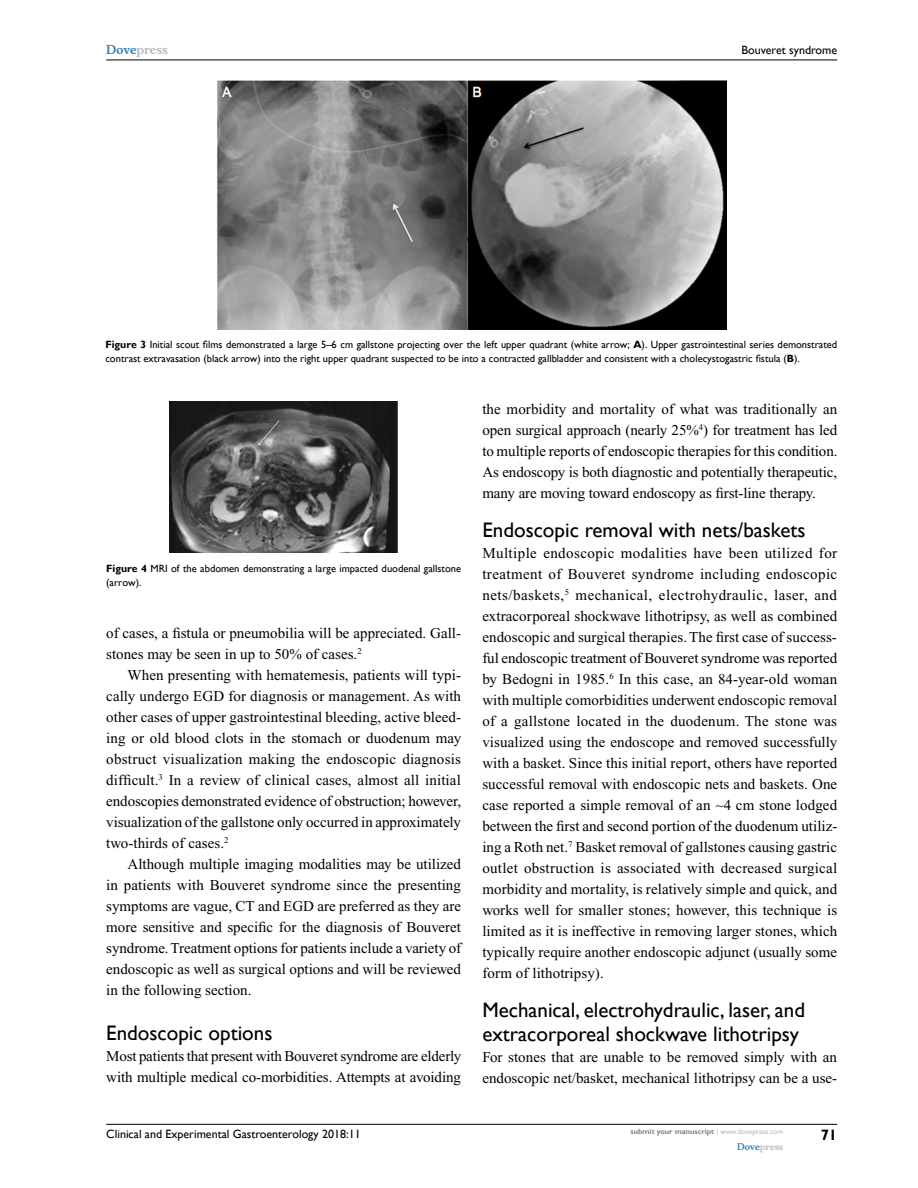
<style>
.page{position:relative;width:918px;height:1188px;background:#fff}
.page>*{position:absolute;margin:0;border:0;box-sizing:border-box;transform-origin:0 0}
.t1{font:21px/24px "Gill Sans";color:#000}
.t2{font:15px/21px "Times New Roman";color:#000;text-align:justify}
.t3{font:700 15px "Gill Sans";color:#000}
.t4{font:12px "Gill Sans";color:#000}
.t5{font:700 12px "Musee";color:#b8babc}
.t6{font:10.5px/13.5px "Gill Sans";color:#000}
.t7{font:700 9px "Musee";color:#b8babc}
.t8{font:700 7.5px "Gill Sans";color:#808285}
.s1{color:#3785ad}
.s2{font-weight:700}
.s3{font-weight:400;color:#b8babc}
</style>
<div class="page">
<hr style="left:106px;top:1124px;width:731px;height:1px;background:#000">
<hr style="left:106px;top:60px;width:731px;height:1px;background:#000">
<img style="left:217px;top:81px;width:509px;height:248px">
<img style="left:170px;top:402px;width:227px;height:151px">
<p class="t5" style="left:106px;top:43px;width:63px"><span class="s1">Dove</span>press</p>
<p class="t4" style="left:741px;top:43px;width:97px">Bouveret syndrome</p>
<p class="t6" style="left:105px;top:338px;width:733px"><span class="s2">Figure 3</span> Initial scout films demonstrated a large 5–6 cm gallstone projecting over the left upper quadrant (white arrow; <span class="s2">A</span>). Upper gastrointestinal series demonstrated contrast extravasation (black arrow) into the right upper quadrant suspected to be into a contracted gallbladder and consistent with a cholecystogastric fistula (<span class="s2">B</span>).</p>
<p class="t6" style="left:106px;top:562px;width:356px"><span class="s2">Figure 4</span> MRI of the abdomen demonstrating a large impacted duodenal gallstone (arrow).</p>
<p class="t2" style="left:106px;top:623px;width:356px">of cases, a fistula or pneumobilia will be appreciated. Gall&shy;stones may be seen in up to 50% of cases.<sup>2</sup></p>
<p class="t2" style="left:106px;top:665px;width:357px;text-indent:21px">When presenting with hematemesis, patients will typi&shy;cally undergo EGD for diagnosis or management. As with other cases of upper gastrointestinal bleeding, active bleed&shy;ing or old blood clots in the stomach or duodenum may obstruct visualization making the endoscopic diagnosis difficult.<sup>3</sup> In a review of clinical cases, almost all initial endoscopies demonstrated evidence of obstruction; however, visualization of the gallstone only occurred in approximately two-thirds of cases.<sup>2</sup></p>
<p class="t2" style="left:106px;top:854px;width:357px;text-indent:21px">Although multiple imaging modalities may be utilized in patients with Bouveret syndrome since the presenting symptoms are vague, CT and EGD are preferred as they are more sensitive and specific for the diagnosis of Bouveret syndrome. Treatment options for patients include a variety of endoscopic as well as surgical options and will be reviewed in the following section.</p>
<h1 class="t1" style="left:106px;top:1022px;width:168px">Endoscopic options</h1>
<p class="t2" style="left:106px;top:1046px;width:356px">Most patients that present with Bouveret syndrome are elderly with multiple medical co-morbidities. Attempts at avoiding</p>
<p class="t2" style="left:482px;top:398px;width:357px">the morbidity and mortality of what was traditionally an open surgical approach (nearly 25%<sup>4</sup>) for treatment has led to multiple reports of endoscopic therapies for this condition.<br>As endoscopy is both diagnostic and potentially therapeutic, many are moving toward endoscopy as first-line therapy.</p>
<h1 class="t1" style="left:482px;top:518px;width:325px">Endoscopic removal with nets/baskets</h1>
<p class="t2" style="left:482px;top:542px;width:357px">Multiple endoscopic modalities have been utilized for treatment of Bouveret syndrome including endoscopic nets/baskets,<sup>5</sup> mechanical, electrohydraulic, laser, and extracorporeal shockwave lithotripsy, as well as combined endoscopic and surgical therapies. The first case of success&shy;ful endoscopic treatment of Bouveret syndrome was reported by Bedogni in 1985.<sup>6</sup> In this case, an 84-year-old woman with multiple comorbidities underwent endoscopic removal of a gallstone located in the duodenum. The stone was visualized using the endoscope and removed successfully with a basket. Since this initial report, others have reported successful removal with endoscopic nets and baskets. One case reported a simple removal of an 4 cm stone lodged between the first and second portion of the duodenum utiliz&shy;ing a Roth net.<sup>7</sup> Basket removal of gallstones causing gastric outlet obstruction is associated with decreased surgical morbidity and mortality, is relatively simple and quick, and works well for smaller stones; however, this technique is limited as it is ineffective in removing larger stones, which typically require another endoscopic adjunct (usually some form of lithotripsy).</p>
<h1 class="t1" style="left:482px;top:998px;width:324px">Mechanical, electrohydraulic, laser, and extracorporeal shockwave lithotripsy</h1>
<p class="t2" style="left:482px;top:1046px;width:356px">For stones that are unable to be removed simply with an endoscopic net/basket, mechanical lithotripsy can be a use-</p>
<p class="t4" style="left:106px;top:1127px;width:256px">Clinical and Experimental Gastroenterology 2018:11</p>
<p class="t8" style="left:631px;top:1127px;width:154px">submit your manuscript <span class="s3">| www.dovepress.com</span></p>
<p class="t7" style="left:737px;top:1141px;width:48px"><span class="s1">Dove</span>press</p>
<p class="t3" style="left:821px;top:1126px;width:18px">71</p>
</div>
